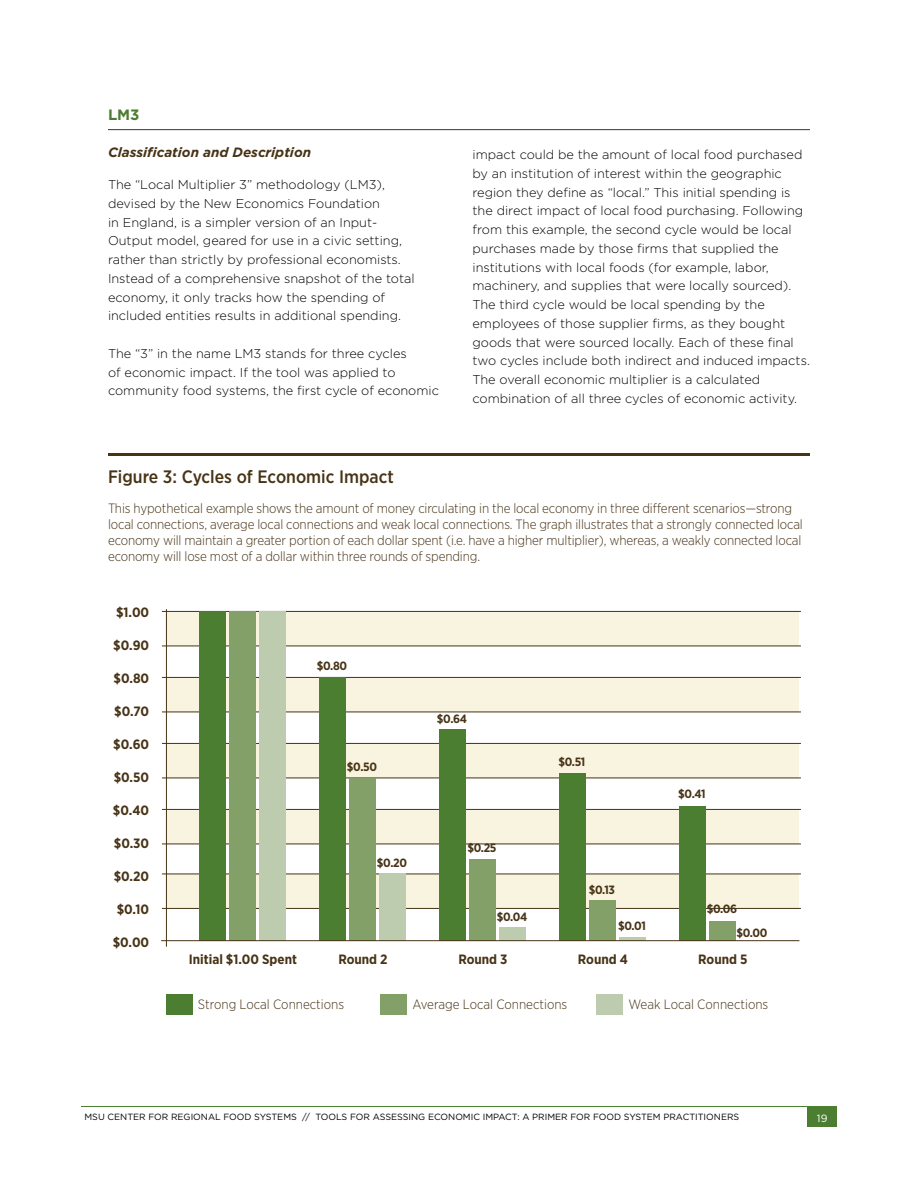
<style>
.page{position:relative;width:918px;height:1188px;background:#fff}
.page>*{position:absolute;margin:0;border:0;box-sizing:border-box;transform-origin:0 0}
.t1{font:500 18px "Gotham Narrow";color:#473316}
.t2{font:700 15px "Gotham";color:#4c7e31}
.t3{font:300 13.5px/16.2px "Gotham Narrow";letter-spacing:-.01em;color:#473316}
.t4{font:700 13.5px "Gotham Narrow";color:#473316}
.t5{font:italic 700 13.5px "Gotham";color:#473316}
.t6{font:300 12.75px/18.8px "Gotham";color:#000}
.t7{font:700 12px/24px "Gotham Narrow";letter-spacing:-.03em;color:#473316}
.t8{font:10.5px "Gotham";color:#fff}
.t9{font:9px "Gotham";color:#000}
</style>
<div class="page">
<hr style="left:108px;top:129px;width:702px;height:1px;background:#473316">
<hr style="left:108px;top:453px;width:702px;height:3px;background:#473316">
<div style="left:167px;top:611px;width:632px;height:35px;background:#f8f4df"></div>
<div style="left:166px;top:677px;width:633px;height:35px;background:#f8f4df"></div>
<div style="left:166px;top:743px;width:633px;height:35px;background:#f8f4df"></div>
<div style="left:166px;top:809px;width:633px;height:35px;background:#f8f4df"></div>
<div style="left:166px;top:874px;width:633px;height:34px;background:#f8f4df"></div>
<hr style="left:162px;top:611px;width:639px;height:1px;background:#473316">
<hr style="left:162px;top:646px;width:639px;height:1px;background:#473316">
<hr style="left:162px;top:677px;width:639px;height:1px;background:#473316">
<hr style="left:162px;top:712px;width:639px;height:1px;background:#473316">
<hr style="left:162px;top:743px;width:639px;height:1px;background:#473316">
<hr style="left:162px;top:778px;width:639px;height:1px;background:#473316">
<hr style="left:162px;top:809px;width:639px;height:1px;background:#473316">
<hr style="left:162px;top:844px;width:639px;height:1px;background:#473316">
<hr style="left:162px;top:874px;width:639px;height:1px;background:#473316">
<hr style="left:162px;top:908px;width:639px;height:1px;background:#473316">
<div style="left:166px;top:994px;width:27px;height:20px;background:#4c7e31"></div>
<div style="left:380px;top:994px;width:27px;height:20px;background:#82a068"></div>
<div style="left:596px;top:994px;width:27px;height:20px;background:#bdcbae"></div>
<div style="left:199px;top:611px;width:27px;height:330px;background:#4c7e31"></div>
<div style="left:229px;top:611px;width:27px;height:330px;background:#82a068"></div>
<div style="left:259px;top:611px;width:27px;height:330px;background:#bdcbae"></div>
<div style="left:319px;top:677px;width:27px;height:264px;background:#4c7e31"></div>
<div style="left:349px;top:778px;width:27px;height:163px;background:#82a068"></div>
<div style="left:379px;top:874px;width:27px;height:67px;background:#bdcbae"></div>
<div style="left:439px;top:730px;width:27px;height:211px;background:#4c7e31"></div>
<div style="left:469px;top:860px;width:27px;height:81px;background:#82a068"></div>
<div style="left:499px;top:928px;width:27px;height:13px;background:#bdcbae"></div>
<div style="left:559px;top:774px;width:27px;height:167px;background:#4c7e31"></div>
<div style="left:589px;top:901px;width:27px;height:40px;background:#82a068"></div>
<hr style="left:619px;top:938px;width:27px;height:3px;background:#bdcbae">
<div style="left:679px;top:806px;width:27px;height:135px;background:#4c7e31"></div>
<div style="left:709px;top:921px;width:27px;height:20px;background:#82a068"></div>
<hr style="left:166px;top:609px;width:1px;height:338px;background:#473316">
<hr style="left:161px;top:940px;width:638px;height:1px;background:#473316">
<hr style="left:81px;top:1106px;width:756px;height:1px;background:#4c7e31">
<div style="left:807px;top:1107px;width:30px;height:20px;background:#4c7e31"></div>
<p class="t2" style="left:108px;top:105px;width:33px">LM3</p>
<p class="t5" style="left:108px;top:143px;width:205px">Classification and Description</p>
<p class="t6" style="left:108px;top:175px;width:308px">The “Local Multiplier 3” methodology (LM3), devised by the New Economics Foundation<br>in England, is a simpler version of an Input-Output model, geared for use in a civic setting, rather than strictly by professional economists.<br>Instead of a comprehensive snapshot of the total economy, it only tracks how the spending of included entities results in additional spending.</p>
<p class="t6" style="left:108px;top:344px;width:333px">The “3” in the name LM3 stands for three cycles<br>of economic impact. If the tool was applied to community food systems, the first cycle of economic</p>
<p class="t6" style="left:472px;top:145px;width:339px">impact could be the amount of local food purchased by an institution of interest within the geographic region they define as “local.” This initial spending is the direct impact of local food purchasing. Following from this example, the second cycle would be local purchases made by those firms that supplied the institutions with local foods (for example, labor, machinery, and supplies that were locally sourced).<br>The third cycle would be local spending by the employees of those supplier firms, as they bought goods that were sourced locally. Each of these final two cycles include both indirect and induced impacts.<br>The overall economic multiplier is a calculated combination of all three cycles of economic activity.</p>
<h1 class="t1" style="left:108px;top:465px;width:287px">Figure 3: Cycles of Economic Impact</h1>
<p class="t3" style="left:108px;top:500px;width:696px">This hypothetical example shows the amount of money circulating in the local economy in three different scenarios—strong local connections, average local connections and weak local connections. The graph illustrates that a strongly connected local economy will maintain a greater portion of each dollar spent (i.e. have a higher multiplier), whereas, a weakly connected local economy will lose most of a dollar within three rounds of spending.</p>
<p class="t4" style="left:116px;top:603px;width:35px">$1.00</p>
<p class="t4" style="left:113px;top:636px;width:37px">$0.90</p>
<p class="t4" style="left:113px;top:669px;width:37px">$0.80</p>
<p class="t4" style="left:114px;top:702px;width:36px">$0.70</p>
<p class="t4" style="left:113px;top:735px;width:37px">$0.60</p>
<p class="t4" style="left:114px;top:768px;width:37px">$0.50</p>
<p class="t4" style="left:113px;top:801px;width:38px">$0.40</p>
<p class="t4" style="left:114px;top:834px;width:37px">$0.30</p>
<p class="t4" style="left:114px;top:867px;width:37px">$0.20</p>
<p class="t4" style="left:117px;top:900px;width:34px">$0.10</p>
<p class="t4" style="left:113px;top:933px;width:38px">$0.00</p>
<p class="t7" style="left:317px;top:654px;width:32px">$0.80</p>
<p class="t7" style="left:347px;top:755px;width:32px">$0.50</p>
<p class="t7" style="left:377px;top:851px;width:32px">$0.20</p>
<p class="t7" style="left:437px;top:707px;width:32px">$0.64</p>
<p class="t7" style="left:467px;top:836px;width:31px">$0.25</p>
<p class="t7" style="left:497px;top:905px;width:32px">$0.04</p>
<p class="t7" style="left:559px;top:750px;width:28px">$0.51</p>
<p class="t7" style="left:589px;top:878px;width:28px">$0.13</p>
<p class="t7" style="left:618px;top:914px;width:29px">$0.01</p>
<p class="t7" style="left:678px;top:782px;width:29px">$0.41</p>
<p class="t7" style="left:736px;top:897px;width:32px;text-indent:-30px">$0.06 $0.00</p>
<p class="t4" style="left:189px;top:950px;width:110px">Initial $1.00 Spent</p>
<p class="t3" style="left:198px;top:996px;width:148px">Strong Local Connections</p>
<p class="t3" style="left:412px;top:996px;width:156px">Average Local Connections</p>
<p class="t3" style="left:628px;top:996px;width:141px">Weak Local Connections</p>
<p class="t4" style="left:338px;top:950px;width:51px">Round 2</p>
<p class="t4" style="left:458px;top:950px;width:51px">Round 3</p>
<p class="t4" style="left:578px;top:950px;width:52px">Round 4</p>
<p class="t4" style="left:698px;top:950px;width:51px">Round 5</p>
<p class="t9" style="left:85px;top:1111px;width:656px">MSU CENTER FOR REGIONAL FOOD SYSTEMS // TOOLS FOR ASSESSING ECONOMIC IMPACT: A PRIMER FOR FOOD SYSTEM PRACTITIONERS</p>
<p class="t8" style="left:817px;top:1111px;width:12px">19</p>
</div>
